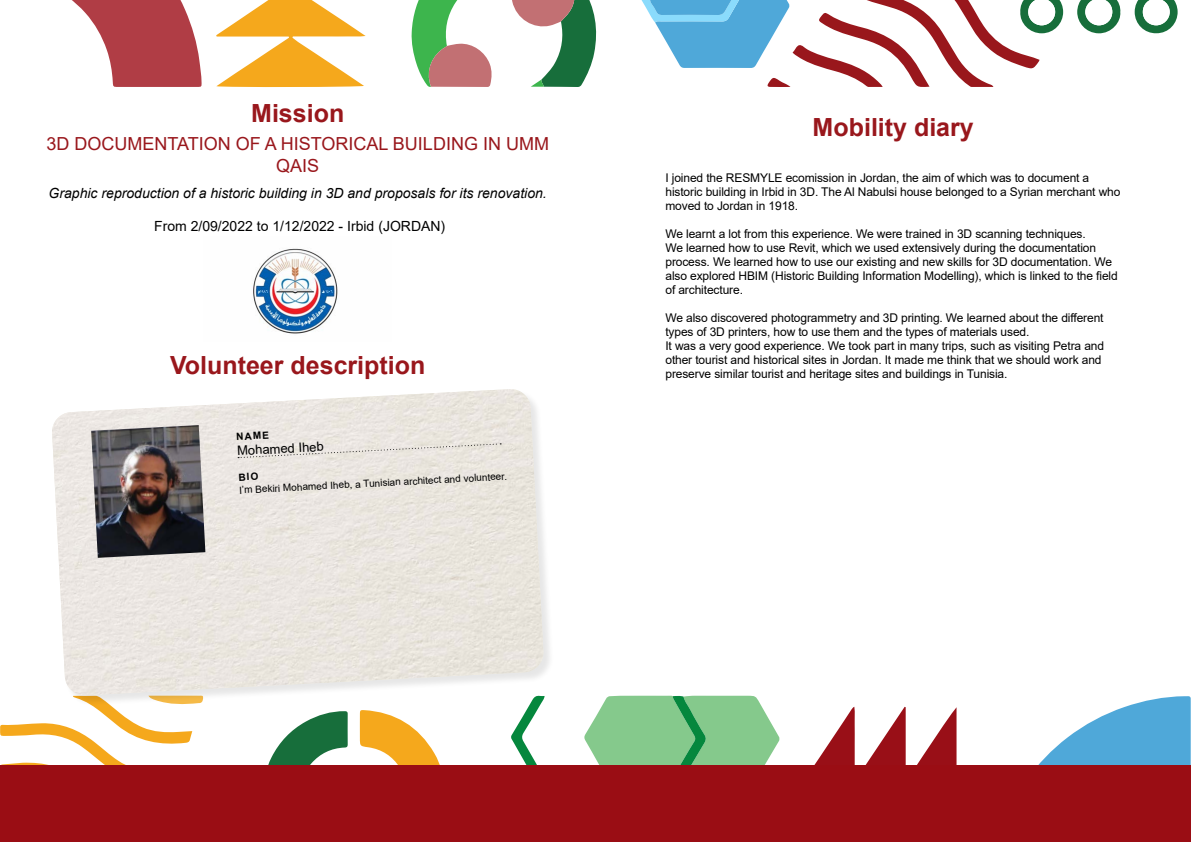
<style>
.page{position:relative;width:1191px;height:842px;background:#fff}
.page>*{position:absolute;margin:0;border:0;box-sizing:border-box;transform-origin:0 0}
.t1{font:700 25px "Arial";color:#99171c}
.t2{font:18px/21.6px "Arial";color:#99171c;text-align:center}
.t3{font:italic 14px "Arial";color:#000}
.t4{font:14px "Arial";color:#000}
.t5{font:13px "Arial";color:#000}
.t6{font:12px/14px "Arial";letter-spacing:-.01em;color:#000}
.t7{font:10px "Arial";color:#000}
.t8{font:700 10px "Arial";color:#000}
</style>
<div class="page">
<svg style="left:1038px;top:696px;width:153px;height:69px"></svg>
<svg style="left:814px;top:707px;width:142px;height:58px"></svg>
<svg style="left:268px;top:711px;width:80px;height:54px"></svg>
<svg style="left:360px;top:710px;width:80px;height:55px"></svg>
<svg style="left:0;top:706px;width:193px;height:59px"></svg>
<svg style="left:511px;top:695px;width:268px;height:70px"></svg>
<div style="left:0;top:765px;width:1191px;height:77px;background:#9a0d14"></div>
<svg style="left:72px;top:0;width:130px;height:87px"></svg>
<svg style="left:216px;top:0;width:149px;height:88px"></svg>
<svg style="left:411px;top:0;width:186px;height:87px"></svg>
<svg style="left:641px;top:0;width:422px;height:87px"></svg>
<svg style="left:1134px;top:0;width:43px;height:34px"></svg>
<svg style="left:1077px;top:0;width:44px;height:34px"></svg>
<div style="left:52px;top:389px;width:502px;height:317px;background:#000;opacity:.1"></div>
<img style="left:52px;top:389px;width:492px;height:307px">
<img style="left:91px;top:425px;width:114px;height:133px">
<svg style="left:238px;top:443px;width:263px;height:15px;background:#e6e2dc"></svg>
<img style="left:253px;top:248px;width:85px;height:86px">
<svg style="left:239px;top:472px;width:19px;height:8px"></svg>
<h1 class="t1" style="left:251px;top:95px;width:95px">Mission</h1>
<h2 class="t2" style="left:46px;top:133px;width:504px">3D DOCUMENTATION OF A HISTORICAL BUILDING IN UMM<br>QAIS</h2>
<p class="t3" style="left:49px;top:184px;width:499px">Graphic reproduction of a historic building in 3D and proposals for its renovation.</p>
<p class="t4" style="left:154px;top:217px;width:293px">From 2/09/2022 to 1/12/2022 - Irbid (JORDAN)</p>
<h1 class="t1" style="left:170px;top:348px;width:257px">Volunteer description</h1>
<p class="t8" style="left:236px;top:429px;width:34px;rotate:-3deg">NAME</p>
<p class="t5" style="left:237px;top:442px;width:88px;rotate:-3deg">Mohamed Iheb</p>
<p class="t7" style="left:239px;top:483px;width:269px;rotate:-3deg">I’m Bekiri Mohamed Iheb, a Tunisian architect and volunteer.</p>
<h1 class="t1" style="left:812px;top:109px;width:163px">Mobility diary</h1>
<p class="t6" style="left:665px;top:170px;width:456px">I joined the RESMYLE ecomission in Jordan, the aim of which was to document a historic building in Irbid in 3D. The Al Nabulsi house belonged to a Syrian merchant who moved to Jordan in 1918.</p>
<p class="t6" style="left:665px;top:226px;width:454px">We learnt a lot from this experience. We were trained in 3D scanning techniques.<br>We learned how to use Revit, which we used extensively during the documentation process. We learned how to use our existing and new skills for 3D documentation. We also explored HBIM (Historic Building Information Modelling), which is linked to the field of architecture.</p>
<p class="t6" style="left:665px;top:310px;width:440px">We also discovered photogrammetry and 3D printing. We learned about the different types of 3D printers, how to use them and the types of materials used.<br>It was a very good experience. We took part in many trips, such as visiting Petra and other tourist and historical sites in Jordan. It made me think that we should work and preserve similar tourist and heritage sites and buildings in Tunisia.</p>
</div>
